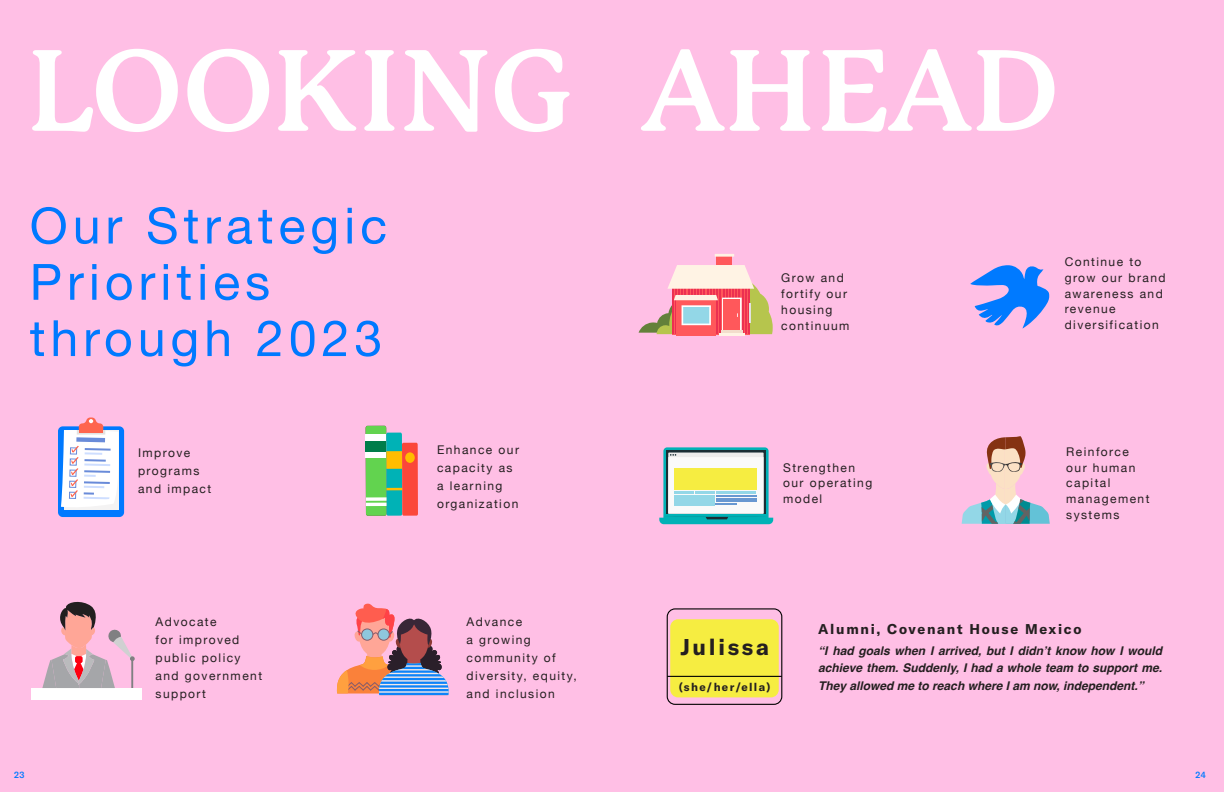
<style>
.page{position:relative;width:1224px;height:792px;background:#fff}
.page>*{position:absolute;margin:0;border:0;box-sizing:border-box;transform-origin:0 0}
.t1{font:700 113px "P22 Mackinac Pro";color:#fff}
.t2{font:50px/56.3px "Helvetica Neue";letter-spacing:.1em;color:#0079ff}
.t3{font:700 22.5px "GT America";letter-spacing:.12em;color:#241f20}
.t4{font:700 14px "GT America";letter-spacing:.12em;color:#241f20}
.t5{font:12px/17.9px "Helvetica Neue";letter-spacing:.12em;color:#241f20}
.t6{font:italic 700 12px/17.5px "Helvetica";color:#241f20;text-align:justify}
.t7{font:700 11.3px "GT America";letter-spacing:.12em;color:#241f20}
.t8{font:500 9px "GT America Mono";color:#0079ff}
</style>
<div class="page">
<div style="left:0;top:0;width:612px;height:792px;background:#ffbfe5"></div>
<div style="left:58px;top:426px;width:66px;height:91px;background:#0079ff;border-radius:5px"></div>
<svg style="left:61px;top:418px;width:58px;height:90px;background:#e2dded"></svg>
<svg style="left:366px;top:426px;width:52px;height:90px;background:#92a26b"></svg>
<svg style="left:366px;top:497px;width:21px;height:4px"></svg>
<hr style="left:366px;top:503px;width:21px;height:3px;background:#fff">
<div style="left:366px;top:434px;width:20px;height:23px;background:#fff"></div>
<div style="left:366px;top:441px;width:20px;height:11px;background:#007d4a"></div>
<svg style="left:336px;top:603px;width:113px;height:92px"></svg>
<div style="left:31px;top:688px;width:111px;height:11px;background:#fff"></div>
<svg style="left:42px;top:601px;width:93px;height:87px"></svg>
<div style="left:612px;top:0;width:612px;height:792px;background:#ffbfe5"></div>
<svg style="left:962px;top:436px;width:88px;height:88px"></svg>
<svg style="left:663px;top:447px;width:106px;height:76px"></svg>
<div style="left:666px;top:450px;width:99px;height:64px;background:linear-gradient(to right,#778387,#7e898d)"></div>
<div style="left:668px;top:453px;width:96px;height:61px;background:#ececec"></div>
<div style="left:668px;top:457px;width:96px;height:57px;background:#fafafa"></div>
<svg style="left:670px;top:454px;width:6px;height:2px"></svg>
<svg style="left:659px;top:517px;width:114px;height:7px"></svg>
<div style="left:674px;top:468px;width:82px;height:21px;background:#f6ed41"></div>
<hr style="left:674px;top:491px;width:20px;height:2px;background:#93d7e7">
<div style="left:674px;top:495px;width:41px;height:11px;background:#93d7e7"></div>
<hr style="left:695px;top:491px;width:20px;height:2px;background:#93d7e7">
<hr style="left:716px;top:495px;width:40px;height:2px;background:#6898d1">
<hr style="left:716px;top:498px;width:40px;height:1px;background:#6898d1">
<hr style="left:716px;top:501px;width:40px;height:1px;background:#6898d1">
<hr style="left:716px;top:503px;width:21px;height:2px;background:#6898d1">
<svg style="left:716px;top:491px;width:40px;height:2px"></svg>
<div style="left:670px;top:619px;width:109px;height:78px;background:#f6ed41;border-radius:8px"></div>
<div style="left:667px;top:608px;width:115px;height:97px;border:1px solid #000;border-radius:8px"></div>
<hr style="left:667px;top:676px;width:115px;height:1px;background:#000">
<div style="left:717px;top:255px;width:15px;height:10px;background:#ff585b"></div>
<hr style="left:715px;top:254px;width:19px;height:3px;background:#fff3e4">
<hr style="left:719px;top:333px;width:25px;height:3px;background:#fff3e4">
<div style="left:676px;top:299px;width:39px;height:37px;background:#ff585b"></div>
<svg style="left:639px;top:265px;width:134px;height:69px"></svg>
<svg style="left:970px;top:265px;width:80px;height:64px"></svg>
<h1 class="t1" style="left:18px;top:27px;width:1042px">LOOKING AHEAD</h1>
<h2 class="t2" style="left:30px;top:200px;width:359px">Our Strategic<br>Priorities through 2023</h2>
<p class="t5" style="left:781px;top:271px;width:70px;line-height:15.9px">Grow and fortify our housing continuum</p>
<p class="t5" style="left:1065px;top:254px;width:102px;line-height:15.9px">Continue to grow our brand awareness and revenue diversification</p>
<p class="t5" style="left:138px;top:445px;width:75px">Improve programs and impact</p>
<p class="t5" style="left:437px;top:442px;width:83px">Enhance our capacity as a learning organization</p>
<p class="t5" style="left:783px;top:460px;width:91px;line-height:15.9px">Strengthen our operating model</p>
<p class="t5" style="left:1066px;top:444px;width:85px;line-height:15.9px">Reinforce our human capital management systems</p>
<p class="t8" style="left:14px;top:769px;width:12px">23</p>
<p class="t5" style="left:156px;top:614px;width:108px">Advocate<br>for improved public policy and government support</p>
<p class="t5" style="left:467px;top:614px;width:112px">Advance<br>a growing community of diversity, equity, and inclusion</p>
<h3 class="t3" style="left:680px;top:633px;width:90px">Julissa</h3>
<p class="t7" style="left:679px;top:680px;width:93px">(she/her/ella)</p>
<p class="t4" style="left:818px;top:620px;width:265px">Alumni, Covenant House Mexico</p>
<p class="t6" style="left:818px;top:643px;width:345px">“I had goals when I arrived, but I didn’t know how I would achieve them. Suddenly, I had a whole team to support me.<br>They allowed me to reach where I am now, independent.”</p>
<p class="t8" style="left:1195px;top:769px;width:12px">24</p>
</div>
